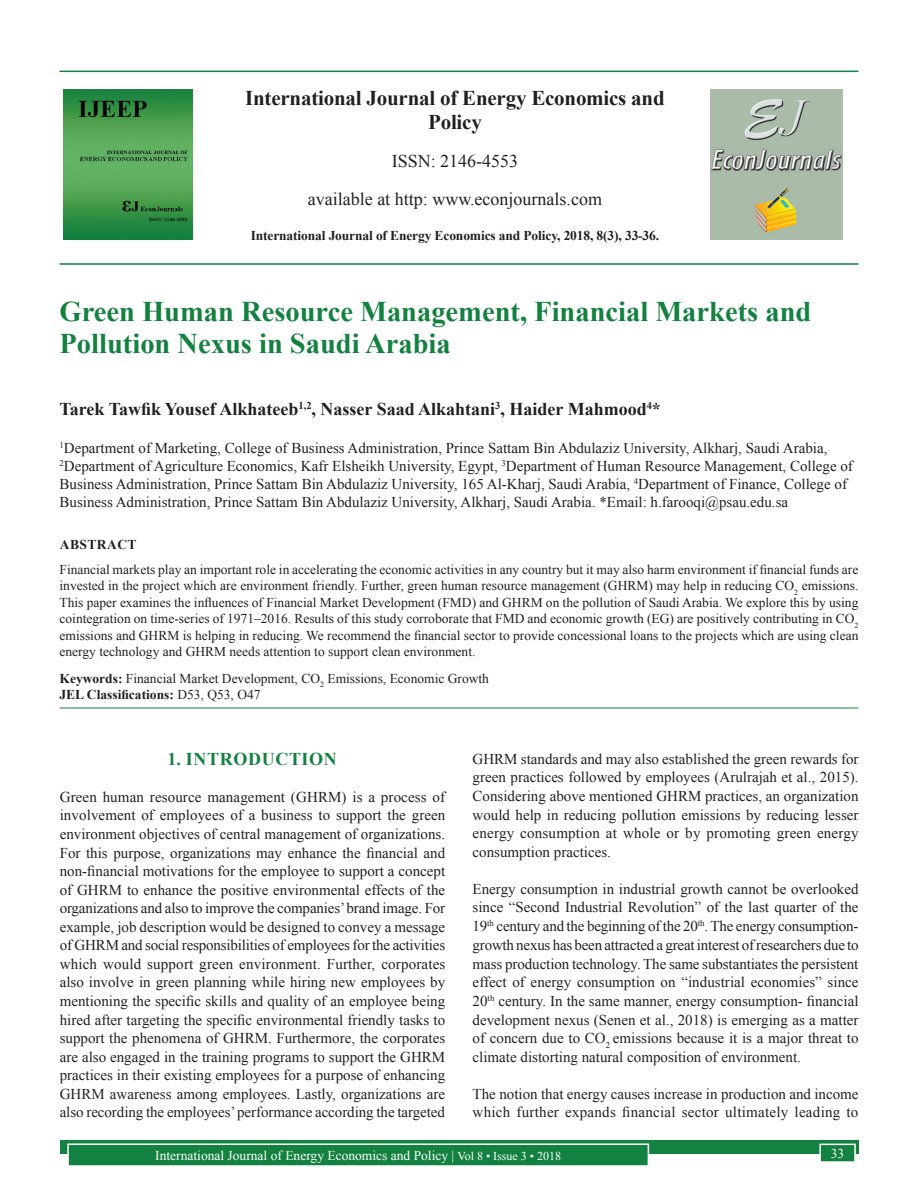
<style>
.page{position:relative;width:918px;height:1188px;background:#fff}
.page>*{position:absolute;margin:0;border:0;box-sizing:border-box;transform-origin:0 0}
.AT{font:700 28.5px/31.5px "Times New Roman";color:#13813f}
.Issue_details{font:700 21px/24px "Times New Roman";letter-spacing:-.01em;color:#231f20;text-align:center}
.AU{font:700 18px "Times New Roman";color:#231f20}
.Issue_details-2{font:18px "Times New Roman";color:#231f20}
.t1{font:700 18px "Times New Roman";letter-spacing:.035em;color:#13813f}
.TX{font:15px/18.6px "Times New Roman";color:#231f20;text-align:justify}
.AFF{font:15px/18px "Times New Roman";color:#231f20}
.ABS{font:13.5px/16.5px "Times New Roman";color:#231f20;text-align:justify}
.KWD{font:13.5px/16.2px "Times New Roman";color:#231f20}
.Folio{font:13.5px "Times New Roman";color:#fff}
.Issue_details-3{font:700 13.5px "Times New Roman";letter-spacing:-.01em;color:#231f20}
.ABSH{font:700 13.5px "Times New Roman";letter-spacing:.035em;color:#231f20}
.s1{font-weight:700}
.s2{font-size:12px}
</style>
<div class="page">
<div style="left:60px;top:1140px;width:798px;height:13px;background:#13813f"></div>
<div style="left:68px;top:1144px;width:580px;height:22px;background:#13813f"></div>
<div style="left:67px;top:1143px;width:582px;height:24px;border:2px solid #fff"></div>
<div style="left:820px;top:1144px;width:35px;height:18px;background:#13813f"></div>
<div style="left:819px;top:1144px;width:37px;height:19px;border:2px solid #fff"></div>
<hr style="left:60px;top:71px;width:798px;height:1px;background:#13813f">
<hr style="left:60px;top:263px;width:798px;height:2px;background:#13813f">
<img style="left:64px;top:89px;width:129px;height:151px">
<img style="left:711px;top:89px;width:132px;height:150px">
<hr style="left:60px;top:708px;width:798px;height:1px;background:#13813f">
<p class="Issue_details" style="left:245px;top:85px;width:421px">International Journal of Energy Economics and<br>Policy</p>
<p class="Issue_details-2" style="left:392px;top:148px;width:128px">ISSN: 2146-4553</p>
<p class="Issue_details-2" style="left:308px;top:186px;width:296px">available at http: www.econjournals.com</p>
<p class="Issue_details-3" style="left:251px;top:226px;width:410px">International Journal of Energy Economics and Policy, 2018, 8(3), 33-36.</p>
<p class="AT" style="left:60px;top:295px;width:753px">Green Human Resource Management, Financial Markets and<br>Pollution Nexus in Saudi Arabia</p>
<p class="AU" style="left:60px;top:396px;width:603px">Tarek Tawfik Yousef Alkhateeb<sup>1,2</sup>, Nasser Saad Alkahtani<sup>3</sup>, Haider Mahmood<sup>4</sup>*</p>
<p class="AFF" style="left:60px;top:438px;width:795px"><sup>1</sup>Department of Marketing, College of Business Administration, Prince Sattam Bin Abdulaziz University, Alkharj, Saudi Arabia, <sup>2</sup>Department of Agriculture Economics, Kafr Elsheikh University, Egypt, <sup>3</sup>Department of Human Resource Management, College of Business Administration, Prince Sattam Bin Abdulaziz University, 165 Al-Kharj, Saudi Arabia, <sup>4</sup>Department of Finance, College of Business Administration, Prince Sattam Bin Abdulaziz University, Alkharj, Saudi Arabia. *Email: h.farooqi@psau.edu.sa</p>
<p class="ABSH" style="left:60px;top:534px;width:78px">ABSTRACT</p>
<p class="ABS" style="left:60px;top:561px;width:800px">Financial markets play an important role in accelerating the economic activities in any country but it may also harm environment if financial funds are invested in the project which are environment friendly. Further, green human resource management (GHRM) may help in reducing CO<sub>2</sub> emissions.<br>This paper examines the influences of Financial Market Development (FMD) and GHRM on the pollution of Saudi Arabia. We explore this by using cointegration on time-series of 1971–2016. Results of this study corroborate that FMD and economic growth (EG) are positively contributing in CO<sub>2 </sub>emissions and GHRM is helping in reducing. We recommend the financial sector to provide concessional loans to the projects which are using clean energy technology and GHRM needs attention to support clean environment.</p>
<p class="KWD" style="left:60px;top:670px;width:431px"><span class="s1">Keywords:</span> Financial Market Development, CO<sub>2</sub> Emissions, Economic Growth<br><span class="s1">JEL Classifications:</span> D53, Q53, O47</p>
<h1 class="t1" style="left:168px;top:746px;width:171px">1. INTRODUCTION</h1>
<p class="TX" style="left:60px;top:787px;width:387px">Green human resource management (GHRM) is a process of involvement of employees of a business to support the green environment objectives of central management of organizations.<br>For this purpose, organizations may enhance the financial and non-financial motivations for the employee to support a concept of GHRM to enhance the positive environmental effects of the organizations and also to improve the companies’ brand image. For example, job description would be designed to convey a message of GHRM and social responsibilities of employees for the activities which would support green environment. Further, corporates also involve in green planning while hiring new employees by mentioning the specific skills and quality of an employee being hired after targeting the specific environmental friendly tasks to support the phenomena of GHRM. Furthermore, the corporates are also engaged in the training programs to support the GHRM practices in their existing employees for a purpose of enhancing GHRM awareness among employees. Lastly, organizations are also recording the employees’ performance according the targeted</p>
<p class="TX" style="left:473px;top:749px;width:387px">GHRM standards and may also established the green rewards for green practices followed by employees (Arulrajah et al., 2015).<br>Considering above mentioned GHRM practices, an organization would help in reducing pollution emissions by reducing lesser energy consumption at whole or by promoting green energy consumption practices.</p>
<p class="TX" style="left:473px;top:879px;width:388px">Energy consumption in industrial growth cannot be overlooked since “Second Industrial Revolution” of the last quarter of the 19<sup>th</sup> century and the beginning of the 20<sup>th</sup>. The energy consumption&shy;growth nexus has been attracted a great interest of researchers due to mass production technology. The same substantiates the persistent effect of energy consumption on “industrial economies” since 20<sup>th</sup> century. In the same manner, energy consumption- financial development nexus (Senen et al., 2018) is emerging as a matter of concern due to CO<sub>2</sub> emissions because it is a major threat to climate distorting natural composition of environment.</p>
<p class="TX" style="left:473px;top:1084px;width:387px">The notion that energy causes increase in production and income which further expands financial sector ultimately leading to</p>
<p class="Folio" style="left:155px;top:1146px;width:407px">International Journal of Energy Economics and Policy | <span class="s2">Vol 8 • Issue 3 • 2018</span></p>
<p class="Folio" style="left:831px;top:1144px;width:15px">33</p>
</div>
